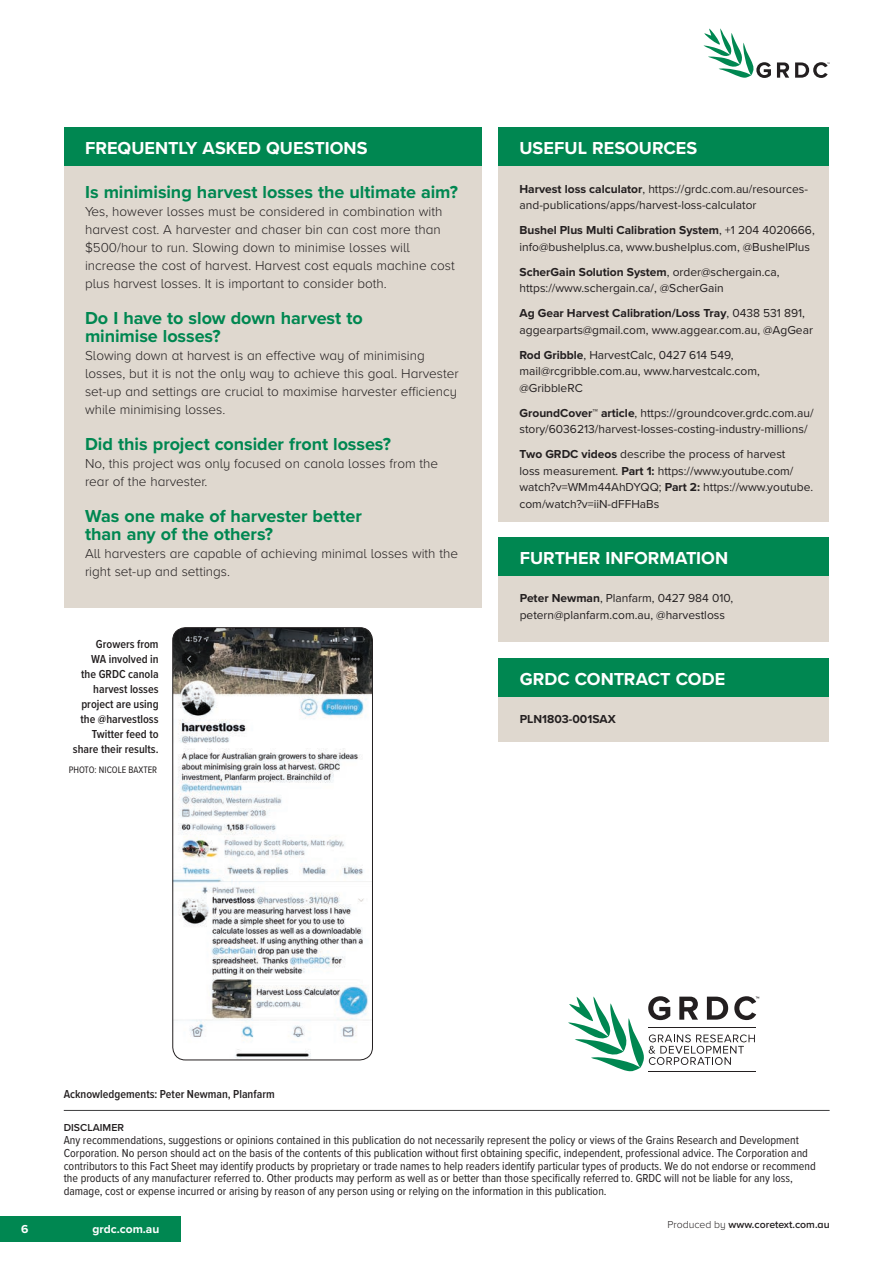
<style>
.page{position:relative;width:893px;height:1263px;background:#fff}
.page>*{position:absolute;margin:0;border:0;box-sizing:border-box;transform-origin:0 0}
._005_Quote_big{font:700 18px/18px "Proxima Nova";letter-spacing:-.005em;color:#008751}
._005_Quote_big-2{font:700 18px "Proxima Nova";letter-spacing:.005em;color:#fff}
._003_Body_fullout{font:300 13.5px/18px "Proxima Nova A";color:#231f20}
.t1{font:12px/16.5px "Proxima Nova";color:#231f20}
.t2{font:12px/12.8px "Proxima Nova Cond";color:#231f20}
._009_Caption{font:600 12px/15px "Proxima Nova Cond";color:#231f20;text-align:right}
.t3{font:700 12px "Proxima Nova";color:#231f20}
.t4{font:700 12px "Proxima Nova";color:#fff}
.t5{font:600 10.5px "Proxima Nova A";color:#231f20}
._009_Credit{font:9.75px "Proxima Nova Cond";color:#231f20}
.s1{font-weight:700}
.s2{font-weight:300}
</style>
<div class="page">
<div style="left:0;top:1216px;width:181px;height:26px;background:#008751"></div>
<svg style="left:703px;top:28px;width:68px;height:50px"></svg>
<svg style="left:777px;top:62px;width:12px;height:16px"></svg>
<svg style="left:795px;top:62px;width:35px;height:16px"></svg>
<hr style="left:64px;top:1110px;width:766px;height:1px;background:#3e3e3f">
<div style="left:64px;top:166px;width:417px;height:442px;background:#dfd8cf"></div>
<div style="left:64px;top:128px;width:417px;height:38px;background:#008751"></div>
<div style="left:498px;top:576px;width:331px;height:66px;background:#dfd8cf"></div>
<div style="left:498px;top:697px;width:331px;height:44px;background:#dfd8cf"></div>
<div style="left:498px;top:166px;width:331px;height:356px;background:#dfd8cf"></div>
<div style="left:498px;top:537px;width:331px;height:39px;background:#008751"></div>
<div style="left:498px;top:658px;width:331px;height:39px;background:#008751"></div>
<div style="left:498px;top:128px;width:331px;height:38px;background:#008751"></div>
<svg style="left:568px;top:996px;width:191px;height:76px"></svg>
<img style="left:173px;top:628px;width:199px;height:432px">
<div style="left:173px;top:627px;width:200px;height:433px;border:1px solid #231f20;border-radius:13px"></div>
<p class="_005_Quote_big-2" style="left:85px;top:134px;width:284px">FREQUENTLY ASKED QUESTIONS</p>
<p class="_005_Quote_big" style="left:85px;top:183px;width:374px">Is minimising harvest losses the ultimate aim?</p>
<p class="_003_Body_fullout" style="left:85px;top:202px;width:371px">Yes, however losses must be considered in combination with harvest cost. A harvester and chaser bin can cost more than $500/hour to run. Slowing down to minimise losses will increase the cost of harvest. Harvest cost equals machine cost plus harvest losses. It is important to consider both.</p>
<p class="_005_Quote_big" style="left:85px;top:309px;width:279px">Do I have to slow down harvest to minimise losses?</p>
<p class="_003_Body_fullout" style="left:85px;top:346px;width:375px">Slowing down at harvest is an effective way of minimising losses, but it is not the only way to achieve this goal. Harvester set-up and settings are crucial to maximise harvester efficiency while minimising losses.</p>
<p class="_005_Quote_big" style="left:85px;top:435px;width:307px">Did this project consider front losses?</p>
<p class="_003_Body_fullout" style="left:85px;top:454px;width:355px">No, this project was only focused on canola losses from the rear of the harvester.</p>
<p class="_005_Quote_big" style="left:85px;top:507px;width:278px">Was one make of harvester better than any of the others?</p>
<p class="_003_Body_fullout" style="left:85px;top:544px;width:375px">All harvesters are capable of achieving minimal losses with the right set-up and settings.</p>
<p class="_009_Caption" style="left:73px;top:636px;width:87px">Growers from<br>WA involved in<br>the GRDC canola harvest losses project are using the @harvestloss<br>Twitter feed to share their results.</p>
<p class="_009_Credit" style="left:69px;top:762px;width:90px">PHOTO: NICOLE BAXTER</p>
<p class="_005_Quote_big-2" style="left:519px;top:134px;width:179px">USEFUL RESOURCES</p>
<p class="t1" style="left:519px;top:180px;width:290px"><span class="s1">Harvest loss calculator</span>, https://grdc.com.au/resources&shy;and-publications/apps/harvest-loss-calculator</p>
<p class="t1" style="left:519px;top:222px;width:297px"><span class="s1">Bushel Plus Multi Calibration System</span>, +1 204 4020666, info@bushelplus.ca, www.bushelplus.com, @BushelPlus</p>
<p class="t1" style="left:519px;top:263px;width:262px"><span class="s1">ScherGain Solution System</span>, order@schergain.ca, https://www.schergain.ca/, @ScherGain</p>
<p class="t1" style="left:519px;top:305px;width:295px"><span class="s1">Ag Gear Harvest Calibration/Loss Tray</span>, 0438 531 891, aggearparts@gmail.com, www.aggear.com.au, @AgGear</p>
<p class="t1" style="left:519px;top:346px;width:242px"><span class="s1">Rod Gribble</span>, HarvestCalc, 0427 614 549, mail@rcgribble.com.au, www.harvestcalc.com, @GribbleRC</p>
<p class="t1" style="left:519px;top:404px;width:296px"><span class="s1">GroundCover™ article</span>, https://groundcover.grdc.com.au/ story/6036213/harvest-losses-costing-industry-millions/</p>
<p class="t1" style="left:519px;top:446px;width:295px"><span class="s1">Two GRDC videos</span> describe the process of harvest<br>loss measurement. <span class="s1">Part 1:</span> https://www.youtube.com/ watch?v=WMm44AhDYQQ; <span class="s1">Part 2:</span> https://www.youtube. com/watch?v=iiN-dFFHaBs</p>
<p class="_005_Quote_big-2" style="left:520px;top:544px;width:210px">FURTHER INFORMATION</p>
<p class="t1" style="left:520px;top:589px;width:215px"><span class="s1">Peter Newman</span>, Planfarm, 0427 984 010, petern@planfarm.com.au, @harvestloss</p>
<p class="_005_Quote_big-2" style="left:520px;top:665px;width:207px">GRDC CONTRACT CODE</p>
<p class="t3" style="left:520px;top:710px;width:97px">PLN1803-001SAX</p>
<p class="_009_Caption" style="left:64px;top:1086px;width:212px">Acknowledgements: Peter Newman, Planfarm</p>
<p class="t5" style="left:64px;top:1120px;width:62px">DISCLAIMER</p>
<p class="t2" style="left:64px;top:1133px;width:753px">Any recommendations, suggestions or opinions contained in this publication do not necessarily represent the policy or views of the Grains Research and Development Corporation. No person should act on the basis of the contents of this publication without first obtaining specific, independent, professional advice. The Corporation and contributors to this Fact Sheet may identify products by proprietary or trade names to help readers identify particular types of products. We do not endorse or recommend the products of any manufacturer referred to. Other products may perform as well as or better than those specifically referred to. GRDC will not be liable for any loss, damage, cost or expense incurred or arising by reason of any person using or relying on the information in this publication.</p>
<p class="t4" style="left:21px;top:1220px;width:9px">6</p>
<p class="t4" style="left:92px;top:1220px;width:69px">grdc.com.au</p>
<p class="t5" style="left:667px;top:1217px;width:164px"><span class="s2">Produced by</span> www.coretext.com.au</p>
</div>
